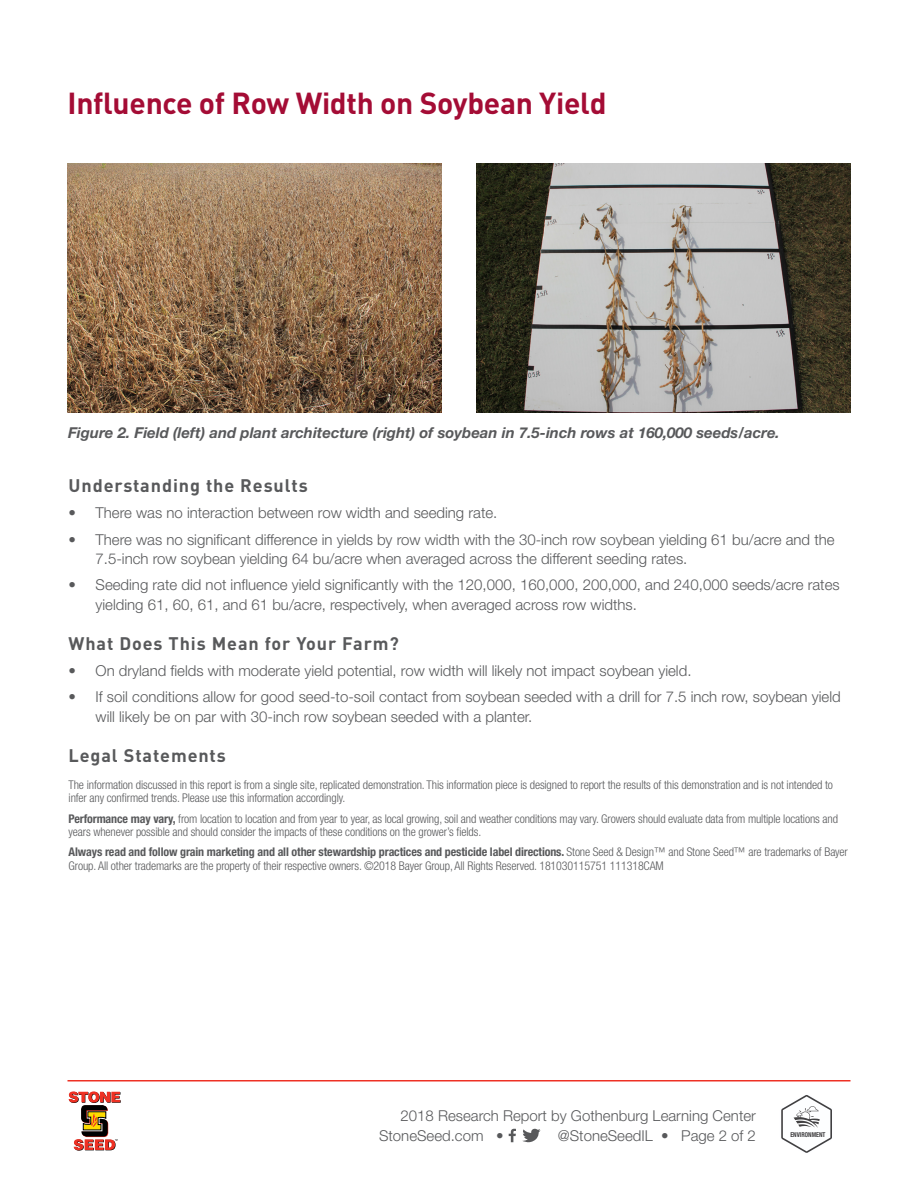
<style>
.page{position:relative;width:918px;height:1188px;background:#fff}
.page>*{position:absolute;margin:0;border:0;box-sizing:border-box;transform-origin:0 0}
.t1{font:700 30px "DIN";letter-spacing:-.01em;color:#a40c35}
.t2{font:700 18px "DIN";letter-spacing:.05em;color:#58595b}
.t3{font:300 15px/19.5px "Helvetica Neue";color:#58595b}
.t4{font:italic 700 15px "Helvetica Neue";color:#58595b}
.t5{font:300 condensed 12px/13.5px "Helvetica Neue LT Std";letter-spacing:-.01em;color:#58595b}
.t6{font:700 condensed 6.75px "Helvetica Neue LT Std";color:#414042;scale:.91 1}
.s1{font-weight:700}
</style>
<div class="page">
<hr style="left:68px;top:1080px;width:782px;height:2px;background:#ee3124">
<svg style="left:509px;top:1129px;width:7px;height:13px"></svg>
<svg style="left:522px;top:1128px;width:19px;height:15px"></svg>
<svg style="left:68px;top:1091px;width:53px;height:60px"></svg>
<img style="left:68px;top:164px;width:374px;height:249px">
<img style="left:477px;top:164px;width:373px;height:249px">
<svg style="left:781px;top:1095px;width:51px;height:58px"></svg>
<h1 class="t1" style="left:68px;top:83px;width:541px">Influence of Row Width on Soybean Yield</h1>
<p class="t4" style="left:68px;top:424px;width:713px">Figure 2. Field (left) and plant architecture (right) of soybean in 7.5-inch rows at 160,000 seeds/acre.</p>
<h2 class="t2" style="left:69px;top:474px;width:241px">Understanding the Results</h2>
<p class="t3" style="left:69px;top:503px;width:430px">• There was no interaction between row width and seeding rate.</p>
<p class="t3" style="left:96px;top:529px;width:741px;text-indent:-27px">• There was no significant difference in yields by row width with the 30-inch row soybean yielding 61 bu/acre and the<br>7.5-inch row soybean yielding 64 bu/acre when averaged across the different seeding rates.</p>
<p class="t3" style="left:96px;top:575px;width:746px;text-indent:-27px">• Seeding rate did not influence yield significantly with the 120,000, 160,000, 200,000, and 240,000 seeds/acre rates yielding 61, 60, 61, and 61 bu/acre, respectively, when averaged across row widths.</p>
<h2 class="t2" style="left:69px;top:632px;width:332px">What Does This Mean for Your Farm?</h2>
<p class="t3" style="left:69px;top:661px;width:624px">• On dryland fields with moderate yield potential, row width will likely not impact soybean yield.</p>
<p class="t3" style="left:96px;top:687px;width:747px;text-indent:-27px">• If soil conditions allow for good seed-to-soil contact from soybean seeded with a drill for 7.5 inch row, soybean yield will likely be on par with 30-inch row soybean seeded with a planter.</p>
<h2 class="t2" style="left:69px;top:744px;width:159px">Legal Statements</h2>
<p class="t5" style="left:69px;top:778px;width:766px">The information discussed in this report is from a single site, replicated demonstration. This information piece is designed to report the results of this demonstration and is not intended to infer any confirmed trends. Please use this information accordingly.</p>
<p class="t5" style="left:69px;top:812px;width:771px"><span class="s1">Performance may vary,</span> from location to location and from year to year, as local growing, soil and weather conditions may vary. Growers should evaluate data from multiple locations and years whenever possible and should consider the impacts of these conditions on the grower’s fields.</p>
<p class="t5" style="left:69px;top:845px;width:781px"><span class="s1">Always read and follow grain marketing and all other stewardship practices and pesticide label directions.</span> Stone Seed &amp; Design™ and Stone Seed™ are trademarks of Bayer<br>Group. All other trademarks are the property of their respective owners. ©2018 Bayer Group, All Rights Reserved. 181030115751 111318CAM</p>
<p class="t3" style="left:401px;top:1105px;width:357px">2018 Research Report by Gothenburg Learning Center</p>
<p class="t3" style="left:379px;top:1125px;width:126px">StoneSeed.com •</p>
<p class="t3" style="left:558px;top:1125px;width:200px">@StoneSeedIL • Page 2 of 2</p>
<p class="t6" style="left:790px;top:1130px;width:40px">ENVIRONMENT</p>
</div>
